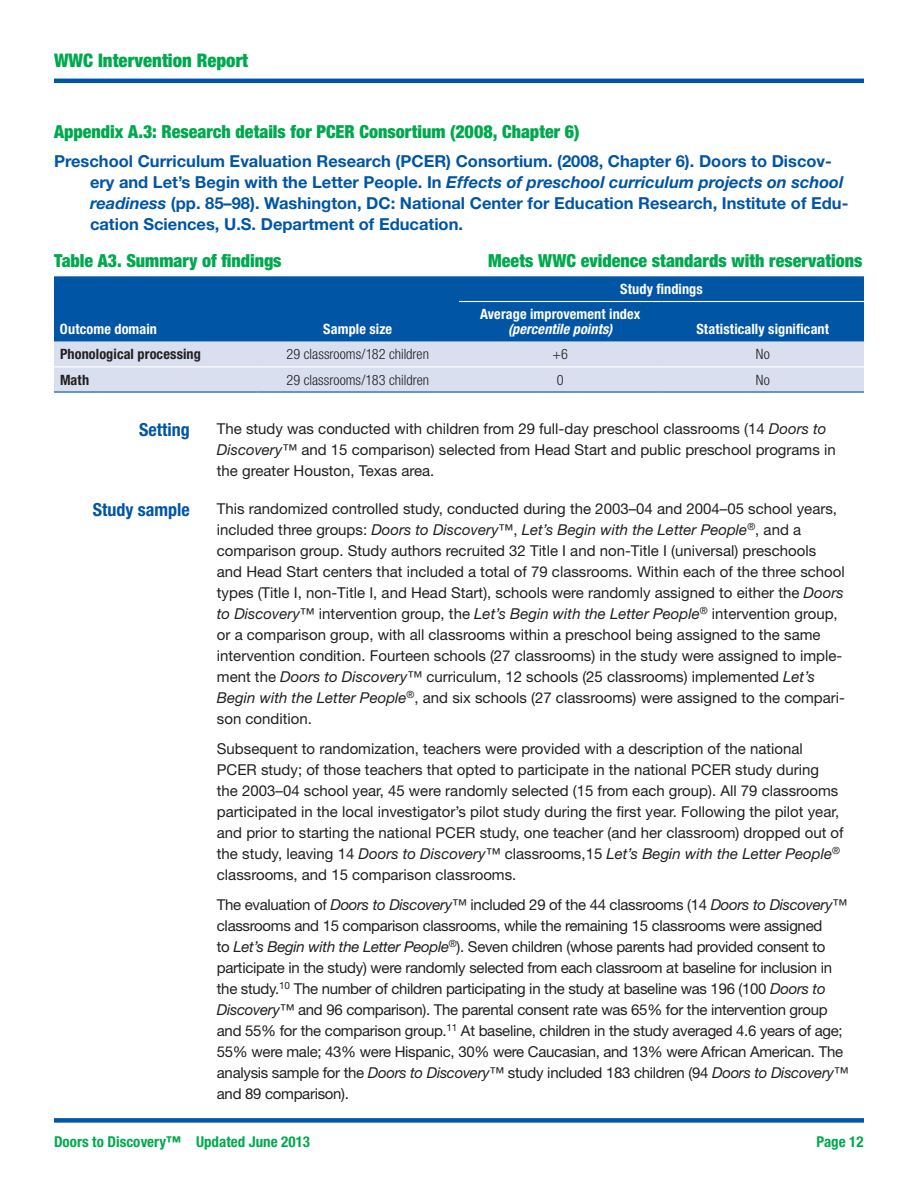
<style>
.page{position:relative;width:918px;height:1188px;background:#fff}
.page>*{position:absolute;margin:0;border:0;box-sizing:border-box;transform-origin:0 0}
.t1{font:900 condensed 18.75px "Helvetica Neue LT Std";color:#00a94e}
.Appendix_table_tit{font:900 condensed 18px "Helvetica Neue LT Std";color:#00a94e}
.t2{font:700 condensed 18px "Helvetica Neue LT Std";color:#0155a5}
.t3{font:700 16.5px/21px "Helvetica Neue LT Std";color:#0155a5}
.t4{font:15px/21px "Helvetica Neue LT Std";color:#231f20}
.t5{font:15px/21px "Helvetica Neue LT Std";letter-spacing:-.02em;color:#231f20}
.t6{font:700 condensed 15px "Helvetica Neue LT Std";color:#00a94e}
.Table_sub_head-cen{font:700 condensed 14.25px/15px "Helvetica Neue LT Std";letter-spacing:.01em;color:#fff;text-align:center}
.Table_body_text-ce{font:300 condensed 14.25px "Helvetica Neue LT Std";color:#231f20}
.Table_sub_head-bla{font:700 condensed 14.25px "Helvetica Neue LT Std";letter-spacing:.01em;color:#231f20}
.Table_sub_head_whi{font:700 condensed 14.25px "Helvetica Neue LT Std";letter-spacing:.01em;color:#fff}
.s1{font-style:italic}
</style>
<div class="page">
<div style="left:54px;top:1118px;width:810px;height:5px;background:#0155a5"></div>
<hr style="left:54px;top:79px;width:810px;height:4px;background:#0155a5">
<div style="left:54px;top:276px;width:810px;height:66px;background:#0155a5"></div>
<div style="left:54px;top:342px;width:810px;height:49px;background:#d9dfef"></div>
<hr style="left:459px;top:301px;width:203px;height:1px;background:#fff">
<hr style="left:662px;top:301px;width:202px;height:1px;background:#fff">
<hr style="left:54px;top:366px;width:202px;height:1px;background:#fff">
<hr style="left:256px;top:366px;width:203px;height:1px;background:#fff">
<hr style="left:459px;top:366px;width:203px;height:1px;background:#fff">
<hr style="left:662px;top:366px;width:202px;height:1px;background:#fff">
<hr style="left:54px;top:391px;width:202px;height:2px;background:#0155a5">
<hr style="left:256px;top:391px;width:203px;height:2px;background:#0155a5">
<hr style="left:459px;top:391px;width:203px;height:2px;background:#0155a5">
<hr style="left:662px;top:391px;width:202px;height:2px;background:#0155a5">
<p class="t1" style="left:54px;top:49px;width:196px">WWC Intervention Report</p>
<p class="Appendix_table_tit" style="left:54px;top:121px;width:527px">Appendix A.3: Research details for PCER Consortium (2008, Chapter 6)</p>
<p class="t3" style="left:90px;top:151px;width:760px;text-indent:-36px">Preschool Curriculum Evaluation Research (PCER) Consortium. (2008, Chapter 6). Doors to Discov&shy;ery and Let’s Begin with the Letter People. In <span class="s1">Effects of preschool curriculum projects on school readiness</span> (pp. 85–98). Washington, DC: National Center for Education Research, Institute of Edu&shy;cation Sciences, U.S. Department of Education.</p>
<p class="Appendix_table_tit" style="left:54px;top:250px;width:229px">Table A3. Summary of findings</p>
<p class="Appendix_table_tit" style="left:488px;top:250px;width:376px">Meets WWC evidence standards with reservations</p>
<p class="Table_sub_head-cen" style="left:620px;top:281px;width:84px">Study findings</p>
<p class="Table_sub_head_whi" style="left:60px;top:320px;width:99px">Outcome domain</p>
<p class="Table_sub_head-cen" style="left:323px;top:321px;width:70px">Sample size</p>
<p class="Table_sub_head-cen" style="left:480px;top:306px;width:162px">Average improvement index <span class="s1">(percentile points)</span></p>
<p class="Table_sub_head-cen" style="left:696px;top:321px;width:134px">Statistically significant</p>
<p class="Table_sub_head-bla" style="left:60px;top:346px;width:142px">Phonological processing</p>
<p class="Table_body_text-ce" style="left:287px;top:346px;width:144px">29 classrooms/182 children</p>
<p class="Table_body_text-ce" style="left:552px;top:346px;width:17px">+6</p>
<p class="Table_body_text-ce" style="left:756px;top:346px;width:15px">No</p>
<p class="Table_sub_head-bla" style="left:60px;top:371px;width:31px">Math</p>
<p class="Table_body_text-ce" style="left:286px;top:371px;width:144px">29 classrooms/183 children</p>
<p class="Table_body_text-ce" style="left:557px;top:371px;width:8px">0</p>
<p class="Table_body_text-ce" style="left:756px;top:371px;width:15px">No</p>
<p class="t2" style="left:139px;top:419px;width:52px">Setting</p>
<p class="t4" style="left:217px;top:418px;width:620px">The study was conducted with children from 29 full-day preschool classrooms (14 <span class="s1">Doors to<br>Discovery</span>™ and 15 comparison) selected from Head Start and public preschool programs in the greater Houston, Texas area.</p>
<p class="t2" style="left:93px;top:499px;width:98px">Study sample</p>
<p class="t4" style="left:217px;top:498px;width:630px">This randomized controlled study, conducted during the 2003–04 and 2004–05 school years, included three groups: <span class="s1">Doors to Discovery</span>™, <span class="s1">Let’s Begin with the Letter People</span><sup>®</sup>, and a comparison group. Study authors recruited 32 Title I and non-Title I (universal) preschools and Head Start centers that included a total of 79 classrooms. Within each of the three school types (Title I, non-Title I, and Head Start), schools were randomly assigned to either the <span class="s1">Doors to Discovery</span>™ intervention group, the <span class="s1">Let’s Begin with the Letter People</span><sup>®</sup> intervention group, or a comparison group, with all classrooms within a preschool being assigned to the same intervention condition. Fourteen schools (27 classrooms) in the study were assigned to imple&shy;ment the <span class="s1">Doors to Discovery</span>™ curriculum, 12 schools (25 classrooms) implemented <span class="s1">Let’s Begin with the Letter People</span><sup>®</sup>, and six schools (27 classrooms) were assigned to the compari&shy;son condition.</p>
<p class="t4" style="left:217px;top:738px;width:628px">Subsequent to randomization, teachers were provided with a description of the national PCER study; of those teachers that opted to participate in the national PCER study during the 2003–04 school year, 45 were randomly selected (15 from each group). All 79 classrooms participated in the local investigator’s pilot study during the first year. Following the pilot year, and prior to starting the national PCER study, one teacher (and her classroom) dropped out of the study, leaving 14 <span class="s1">Doors to Discovery</span>™ classrooms,15 <span class="s1">Let’s Begin with the Letter People</span><sup>® </sup>classrooms, and 15 comparison classrooms.</p>
<p class="t5" style="left:217px;top:894px;width:633px">The evaluation of <span class="s1">Doors to Discovery</span>™ included 29 of the 44 classrooms (14 <span class="s1">Doors to Discovery</span>™ classrooms and 15 comparison classrooms, while the remaining 15 classrooms were assigned<br>to <span class="s1">Let’s Begin with the Letter People</span><sup>®</sup>). Seven children (whose parents had provided consent to participate in the study) were randomly selected from each classroom at baseline for inclusion in the study.<sup>10</sup> The number of children participating in the study at baseline was 196 (100 <span class="s1">Doors to Discovery</span>™ and 96 comparison). The parental consent rate was 65% for the intervention group and 55% for the comparison group.<sup>11</sup> At baseline, children in the study averaged 4.6 years of age; 55% were male; 43% were Hispanic, 30% were Caucasian, and 13% were African American. The analysis sample for the <span class="s1">Doors to Discovery</span>™ study included 183 children (94 <span class="s1">Doors to Discovery</span>™ and 89 comparison).</p>
<p class="t6" style="left:54px;top:1132px;width:258px">Doors to Discovery™ Updated June 2013</p>
<p class="t6" style="left:817px;top:1132px;width:49px">Page 12</p>
</div>
